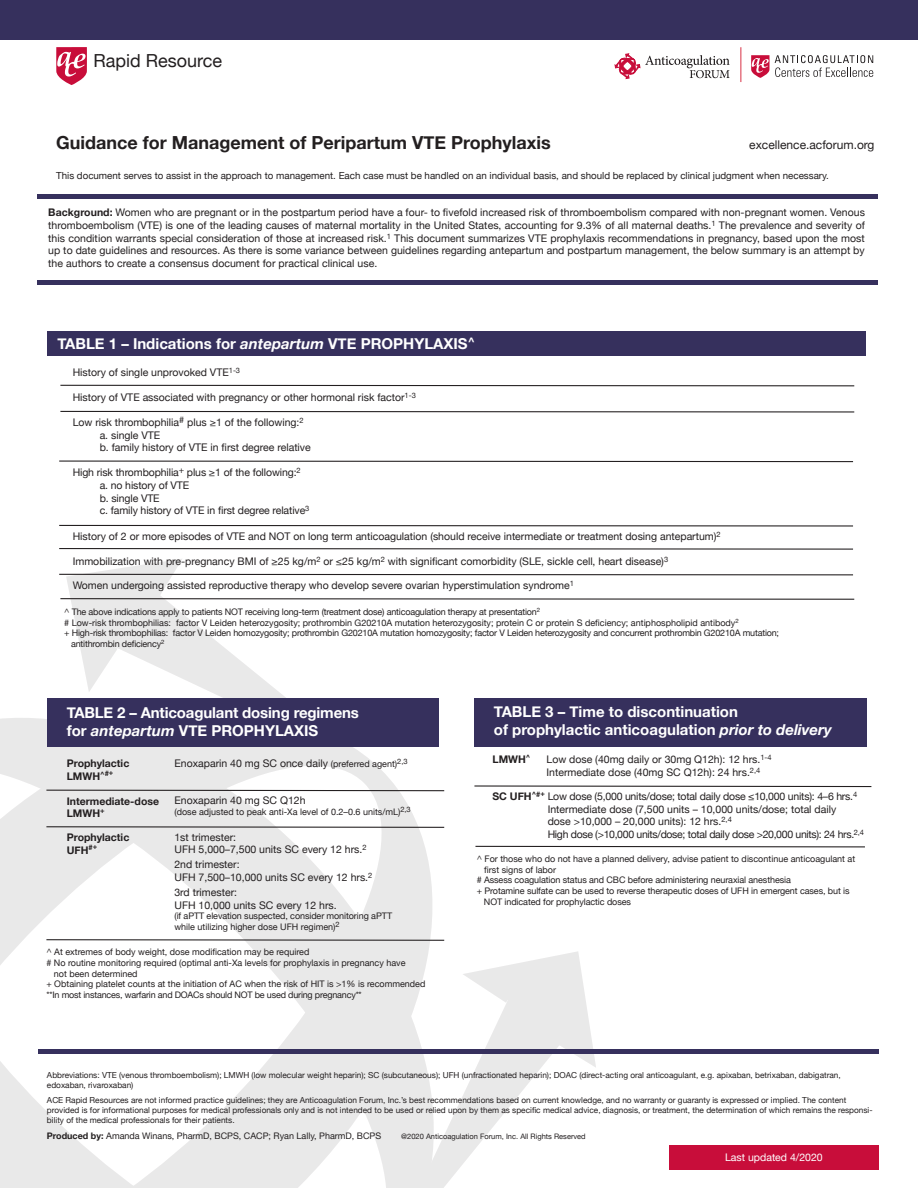
<style>
.page{position:relative;width:918px;height:1188px;background:#fff}
.page>*{position:absolute;margin:0;border:0;box-sizing:border-box;transform-origin:0 0}
.t1{font:700 18px "Helvetica Neue";color:#231f20}
.t2{font:18px "Helvetica Neue";color:#231f20}
.t3{font:700 15px/18px "Helvetica Neue";color:#fff}
.t4{font:12px "Helvetica Neue";color:#231f20}
.t5{font:10.5px/12.6px "Helvetica Neue";color:#231f20}
.t6{font:10.5px "Helvetica Neue";letter-spacing:-.02em;color:#231f20}
.t7{font:10.5px "Helvetica Neue";letter-spacing:-.03em;color:#231f20}
.t8{font:700 10.5px/12.6px "Helvetica Neue";color:#231f20}
.t9{font:10.5px "Helvetica Neue";color:#fff}
.t10{font:9.75px "Helvetica Neue";color:#231f20}
.t11{font:9px/10.8px "Helvetica Neue";letter-spacing:-.01em;color:#231f20}
.t12{font:8.25px/9.9px "Helvetica Neue";color:#231f20}
.t13{font:7.5px "Helvetica Neue";color:#231f20}
.s1{font-weight:700}
.s2{font-style:italic}
.s3{font-size:9px}
</style>
<div class="page">
<svg style="left:66px;top:559px;width:185px;height:111px"></svg>
<svg style="left:0;top:670px;width:439px;height:518px"></svg>
<svg style="left:375px;top:947px;width:221px;height:241px"></svg>
<div style="left:47px;top:698px;width:391px;height:48px;background:#36305d"></div>
<div style="left:48px;top:332px;width:818px;height:24px;background:#36305d"></div>
<div style="left:0;top:0;width:918px;height:39px;background:#36305d"></div>
<svg style="left:56px;top:47px;width:31px;height:38px"></svg>
<svg style="left:615px;top:54px;width:115px;height:25px"></svg>
<svg style="left:751px;top:55px;width:122px;height:23px"></svg>
<hr style="left:741px;top:47px;width:1px;height:35px;background:#d83145">
<div style="left:37px;top:194px;width:841px;height:5px;background:#36305d"></div>
<div style="left:39px;top:1049px;width:840px;height:5px;background:#36305d"></div>
<div style="left:669px;top:1145px;width:209px;height:25px;background:#c80d3a"></div>
<svg style="left:60px;top:384px;width:795px;height:3px"></svg>
<svg style="left:60px;top:410px;width:795px;height:3px"></svg>
<svg style="left:59px;top:524px;width:794px;height:3px"></svg>
<svg style="left:59px;top:548px;width:794px;height:2px;background:#868485"></svg>
<svg style="left:59px;top:460px;width:795px;height:3px"></svg>
<svg style="left:59px;top:573px;width:794px;height:3px"></svg>
<svg style="left:45px;top:789px;width:400px;height:3px"></svg>
<svg style="left:45px;top:826px;width:400px;height:2px"></svg>
<svg style="left:60px;top:598px;width:795px;height:2px;background:#858383"></svg>
<svg style="left:45px;top:939px;width:400px;height:2px"></svg>
<svg style="left:474px;top:785px;width:398px;height:3px"></svg>
<div style="left:474px;top:698px;width:392px;height:48px;background:#36305d"></div>
<svg style="left:475px;top:845px;width:390px;height:3px"></svg>
<div style="left:38px;top:280px;width:840px;height:5px;background:#36305d"></div>
<p class="t2" style="left:94px;top:48px;width:130px">Rapid Resource</p>
<p class="t1" style="left:56px;top:128px;width:496px">Guidance for Management of Peripartum VTE Prophylaxis</p>
<p class="t4" style="left:749px;top:136px;width:127px">excellence.acforum.org</p>
<p class="t10" style="left:56px;top:168px;width:774px">This document serves to assist in the approach to management. Each case must be handled on an individual basis, and should be replaced by clinical judgment when necessary.</p>
<p class="t5" style="left:48px;top:207px;width:818px;text-align:justify"><span class="s1">Background:</span> Women who are pregnant or in the postpartum period have a four- to fivefold increased risk of thromboembolism compared with non-pregnant women. Venous thromboembolism (VTE) is one of the leading causes of maternal mortality in the United States, accounting for 9.3% of all maternal deaths.<sup>1</sup> The prevalence and severity of this condition warrants special consideration of those at increased risk.<sup>1</sup> This document summarizes VTE prophylaxis recommendations in pregnancy, based upon the most up to date guidelines and resources. As there is some variance between guidelines regarding antepartum and postpartum management, the below summary is an attempt by the authors to create a consensus document for practical clinical use.</p>
<p class="t3" style="left:57px;top:335px;width:419px">TABLE 1 – Indications for <span class="s2">antepartum</span> VTE PROPHYLAXIS<sup>^</sup></p>
<p class="t5" style="left:73px;top:366px;width:169px">History of single unprovoked VTE<sup>1-3</sup></p>
<p class="t5" style="left:73px;top:391px;width:345px">History of VTE associated with pregnancy or other hormonal risk factor<sup>1-3</sup></p>
<p class="t5" style="left:73px;top:417px;width:232px">Low risk thrombophilia<sup>#</sup> plus ≥1 of the following:<sup>2</sup></p>
<p class="t5" style="left:100px;top:429px;width:62px">a. single VTE</p>
<p class="t5" style="left:100px;top:442px;width:213px">b. family history of VTE in first degree relative</p>
<p class="t5" style="left:73px;top:467px;width:230px">High risk thrombophilia<sup>+</sup> plus ≥1 of the following:<sup>2</sup></p>
<p class="t5" style="left:100px;top:480px;width:91px">a. no history of VTE</p>
<p class="t5" style="left:100px;top:492px;width:61px">b. single VTE</p>
<p class="t5" style="left:100px;top:505px;width:211px">c. family history of VTE in first degree relative<sup>3</sup></p>
<p class="t5" style="left:73px;top:531px;width:650px">History of 2 or more episodes of VTE and NOT on long term anticoagulation (should receive intermediate or treatment dosing antepartum)<sup>2</sup></p>
<p class="t5" style="left:73px;top:556px;width:597px">Immobilization with pre-pregnancy BMI of ≥25 kg/m<sup>2</sup> or ≤25 kg/m<sup>2</sup> with significant comorbidity (SLE, sickle cell, heart disease)<sup>3</sup></p>
<p class="t5" style="left:73px;top:580px;width:503px">Women undergoing assisted reproductive therapy who develop severe ovarian hyperstimulation syndrome<sup>1</sup></p>
<p class="t11" style="left:64px;top:607px;width:477px">^ The above indications apply to patients NOT receiving long-term (treatment dose) anticoagulation therapy at presentation<sup>2</sup></p>
<p class="t11" style="left:64px;top:618px;width:676px"># Low-risk thrombophilias: factor V Leiden heterozygosity; prothrombin G20210A mutation heterozygosity; protein C or protein S deficiency; antiphospholipid antibody<sup>2</sup></p>
<p class="t11" style="left:71px;top:628px;width:709px;text-indent:-7px">+ High-risk thrombophilias: factor V Leiden homozygosity; prothrombin G20210A mutation homozygosity; factor V Leiden heterozygosity and concurrent prothrombin G20210A mutation; antithrombin deficiency<sup>2</sup></p>
<p class="t3" style="left:67px;top:704px;width:294px">TABLE 2 – Anticoagulant dosing regimens for <span class="s2">antepartum</span> VTE PROPHYLAXIS</p>
<p class="t8" style="left:67px;top:758px;width:64px">Prophylactic<br>LMWH<sup>^#+</sup></p>
<p class="t5" style="left:174px;top:758px;width:235px">Enoxaparin 40 mg SC once daily <span class="s3">(preferred agent)</span><sup>2,3</sup></p>
<p class="t8" style="left:67px;top:795px;width:94px">Intermediate-dose<br>LMWH<sup>+</sup></p>
<p class="t5" style="left:174px;top:795px;width:133px">Enoxaparin 40 mg SC Q12h</p>
<p class="t11" style="left:174px;top:807px;width:238px">(dose adjusted to peak anti-Xa level of 0.2–0.6 units/mL)<sup>2,3</sup></p>
<p class="t8" style="left:67px;top:831px;width:64px">Prophylactic<br>UFH<sup>#+</sup></p>
<p class="t5" style="left:174px;top:831px;width:194px">1st trimester:<br>UFH 5,000–7,500 units SC every 12 hrs.<sup>2</sup></p>
<p class="t5" style="left:174px;top:859px;width:199px">2nd trimester:<br>UFH 7,500–10,000 units SC every 12 hrs.<sup>2</sup></p>
<p class="t5" style="left:174px;top:887px;width:164px">3rd trimester:<br>UFH 10,000 units SC every 12 hrs.</p>
<p class="t11" style="left:174px;top:911px;width:219px">(if aPTT elevation suspected, consider monitoring aPTT while utilizing higher dose UFH regimen)<sup>2</sup></p>
<p class="t11" style="left:46px;top:947px;width:264px">^ At extremes of body weight, dose modification may be required</p>
<p class="t11" style="left:54px;top:958px;width:353px;text-indent:-8px"># No routine monitoring required (optimal anti-Xa levels for prophylaxis in pregnancy have not been determined</p>
<p class="t11" style="left:46px;top:979px;width:381px">+ Obtaining platelet counts at the initiation of AC when the risk of HIT is &gt;1% is recommended</p>
<p class="t11" style="left:46px;top:990px;width:317px">**In most instances, warfarin and DOACs should NOT be used during pregnancy**</p>
<p class="t3" style="left:494px;top:703px;width:340px">TABLE 3 – Time to discontinuation<br>of prophylactic anticoagulation <span class="s2">prior to delivery</span></p>
<p class="t8" style="left:492px;top:753px;width:39px">LMWH<sup>^</sup></p>
<p class="t5" style="left:547px;top:754px;width:227px">Low dose (40mg daily or 30mg Q12h): 12 hrs.<sup>1-4</sup></p>
<p class="t5" style="left:547px;top:766px;width:215px">Intermediate dose (40mg SC Q12h): 24 hrs.<sup>2,4</sup></p>
<p class="t6" style="left:492px;top:789px;width:366px"><span class="s1">SC UFH</span><sup>^#+</sup> Low dose (5,000 units/dose; total daily dose ≤10,000 units): 4–6 hrs.<sup>4</sup></p>
<p class="t5" style="left:548px;top:803px;width:290px">Intermediate dose (7,500 units – 10,000 units/dose; total daily dose &gt;10,000 – 20,000 units): 12 hrs.<sup>2,4</sup></p>
<p class="t7" style="left:548px;top:827px;width:318px">High dose (&gt;10,000 units/dose; total daily dose &gt;20,000 units): 24 hrs.<sup>2,4</sup></p>
<p class="t11" style="left:484px;top:854px;width:372px;text-indent:-8px">^ For those who do not have a planned delivery, advise patient to discontinue anticoagulant at first signs of labor</p>
<p class="t11" style="left:477px;top:875px;width:316px"># Assess coagulation status and CBC before administering neuraxial anesthesia</p>
<p class="t11" style="left:484px;top:886px;width:367px;text-indent:-7px">+ Protamine sulfate can be used to reverse therapeutic doses of UFH in emergent cases, but is<br>NOT indicated for prophylactic doses</p>
<p class="t12" style="left:47px;top:1070px;width:795px">Abbreviations: VTE (venous thromboembolism); LMWH (low molecular weight heparin); SC (subcutaneous); UFH (unfractionated heparin); DOAC (direct-acting oral anticoagulant, e.g. apixaban, betrixaban, dabigatran, edoxaban, rivaroxaban)</p>
<p class="t12" style="left:47px;top:1095px;width:827px">ACE Rapid Resources are not informed practice guidelines; they are Anticoagulation Forum, Inc.’s best recommendations based on current knowledge, and no warranty or guaranty is expressed or implied. The content provided is for informational purposes for medical professionals only and is not intended to be used or relied upon by them as specific medical advice, diagnosis, or treatment, the determination of which remains the responsi&shy;bility of the medical professionals for their patients.</p>
<p class="t11" style="left:47px;top:1131px;width:336px"><span class="s1">Produced by:</span> Amanda Winans, PharmD, BCPS, CACP; Ryan Lally, PharmD, BCPS</p>
<p class="t13" style="left:401px;top:1131px;width:186px">@2020 Anticoagulation Forum, Inc. All Rights Reserved</p>
<p class="t9" style="left:725px;top:1150px;width:99px">Last updated 4/2020</p>
</div>
